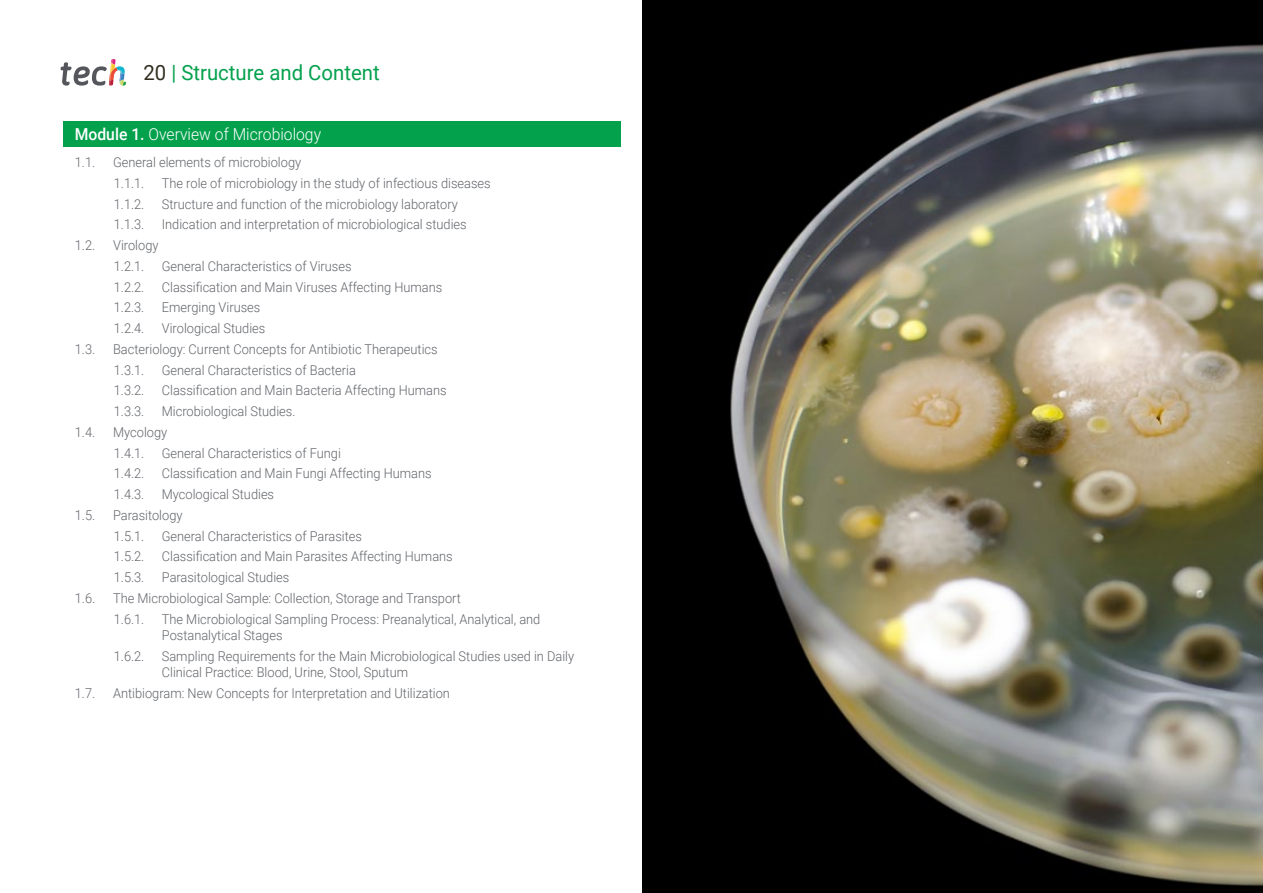
<style>
.page{position:relative;width:1263px;height:893px;background:#fff}
.page>*{position:absolute;margin:0;border:0;box-sizing:border-box;transform-origin:0 0}
.t1{font:21px "Roboto";color:#04a14d}
.t2{font:300 16.5px "Roboto";color:#fff;scale:.95 1}
.t3{font:300 13.5px/20.7px "Roboto";color:#61646a;scale:.95 1}
.s1{color:#312e20}
.s2{font-weight:500}
</style>
<div class="page">
<div style="left:64px;top:121px;width:557px;height:25px;background:#04a14d"></div>
<svg style="left:61px;top:59px;width:65px;height:27px"></svg>
<img style="left:642px;top:0;width:621px;height:893px">
<h1 class="t1" style="left:144px;top:57px;width:238px"><span class="s1">20</span> | Structure and Content</h1>
<p class="t2" style="left:75px;top:123px;width:261px"><span class="s2">Module 1.</span> Overview of Microbiology</p>
<p class="t3" style="left:75px;top:151px;width:23px">1.1.</p>
<p class="t3" style="left:113px;top:151px;width:199px">General elements of microbiology<br>1.1.1.</p>
<p class="t3" style="left:162px;top:172px;width:348px">The role of microbiology in the study of infectious diseases</p>
<p class="t3" style="left:114px;top:193px;width:34px">1.1.2.</p>
<p class="t3" style="left:162px;top:193px;width:313px">Structure and function of the microbiology laboratory</p>
<p class="t3" style="left:114px;top:214px;width:34px">1.1.3.</p>
<p class="t3" style="left:162px;top:214px;width:322px">Indication and interpretation of microbiological studies</p>
<p class="t3" style="left:75px;top:234px;width:23px">1.2.</p>
<p class="t3" style="left:113px;top:234px;width:49px">Virology<br>1.2.1.</p>
<p class="t3" style="left:162px;top:255px;width:201px">General Characteristics of Viruses</p>
<p class="t3" style="left:114px;top:276px;width:34px">1.2.2.</p>
<p class="t3" style="left:162px;top:276px;width:297px">Classification and Main Viruses Affecting Humans</p>
<p class="t3" style="left:114px;top:297px;width:34px">1.2.3.</p>
<p class="t3" style="left:162px;top:297px;width:105px">Emerging Viruses</p>
<p class="t3" style="left:114px;top:317px;width:34px">1.2.4.</p>
<p class="t3" style="left:162px;top:317px;width:110px">Virological Studies</p>
<p class="t3" style="left:75px;top:338px;width:23px">1.3.</p>
<p class="t3" style="left:113px;top:338px;width:343px">Bacteriology: Current Concepts for Antibiotic Therapeutics<br>1.3.1.</p>
<p class="t3" style="left:162px;top:359px;width:206px">General Characteristics of Bacteria</p>
<p class="t3" style="left:114px;top:380px;width:34px">1.3.2.</p>
<p class="t3" style="left:162px;top:380px;width:301px">Classification and Main Bacteria Affecting Humans</p>
<p class="t3" style="left:114px;top:400px;width:34px">1.3.3.</p>
<p class="t3" style="left:162px;top:400px;width:142px">Microbiological Studies.</p>
<p class="t3" style="left:75px;top:421px;width:23px">1.4.</p>
<p class="t3" style="left:113px;top:421px;width:59px">Mycology<br>1.4.1.</p>
<p class="t3" style="left:162px;top:442px;width:190px">General Characteristics of Fungi</p>
<p class="t3" style="left:114px;top:463px;width:34px">1.4.2.</p>
<p class="t3" style="left:162px;top:463px;width:285px">Classification and Main Fungi Affecting Humans</p>
<p class="t3" style="left:114px;top:483px;width:34px">1.4.3.</p>
<p class="t3" style="left:162px;top:483px;width:120px">Mycological Studies</p>
<p class="t3" style="left:75px;top:504px;width:23px">1.5.</p>
<p class="t3" style="left:113px;top:504px;width:75px">Parasitology<br>1.5.1.</p>
<p class="t3" style="left:162px;top:525px;width:212px">General Characteristics of Parasites</p>
<p class="t3" style="left:114px;top:546px;width:34px">1.5.2.</p>
<p class="t3" style="left:162px;top:546px;width:308px">Classification and Main Parasites Affecting Humans</p>
<p class="t3" style="left:114px;top:566px;width:34px">1.5.3.</p>
<p class="t3" style="left:162px;top:566px;width:136px">Parasitological Studies</p>
<p class="t3" style="left:75px;top:587px;width:23px">1.6.</p>
<p class="t3" style="left:113px;top:587px;width:368px">The Microbiological Sample: Collection, Storage and Transport<br>1.6.1.</p>
<p class="t3" style="left:162px;top:610px;width:400px;line-height:16.5px">The Microbiological Sampling Process: Preanalytical, Analytical, and<br>Postanalytical Stages</p>
<p class="t3" style="left:114px;top:645px;width:34px">1.6.2.</p>
<p class="t3" style="left:162px;top:647px;width:436px;line-height:16.5px">Sampling Requirements for the Main Microbiological Studies used in Daily<br>Clinical Practice: Blood, Urine, Stool, Sputum</p>
<p class="t3" style="left:75px;top:682px;width:23px">1.7.</p>
<p class="t3" style="left:113px;top:682px;width:356px">Antibiogram: New Concepts for Interpretation and Utilization</p>
</div>
